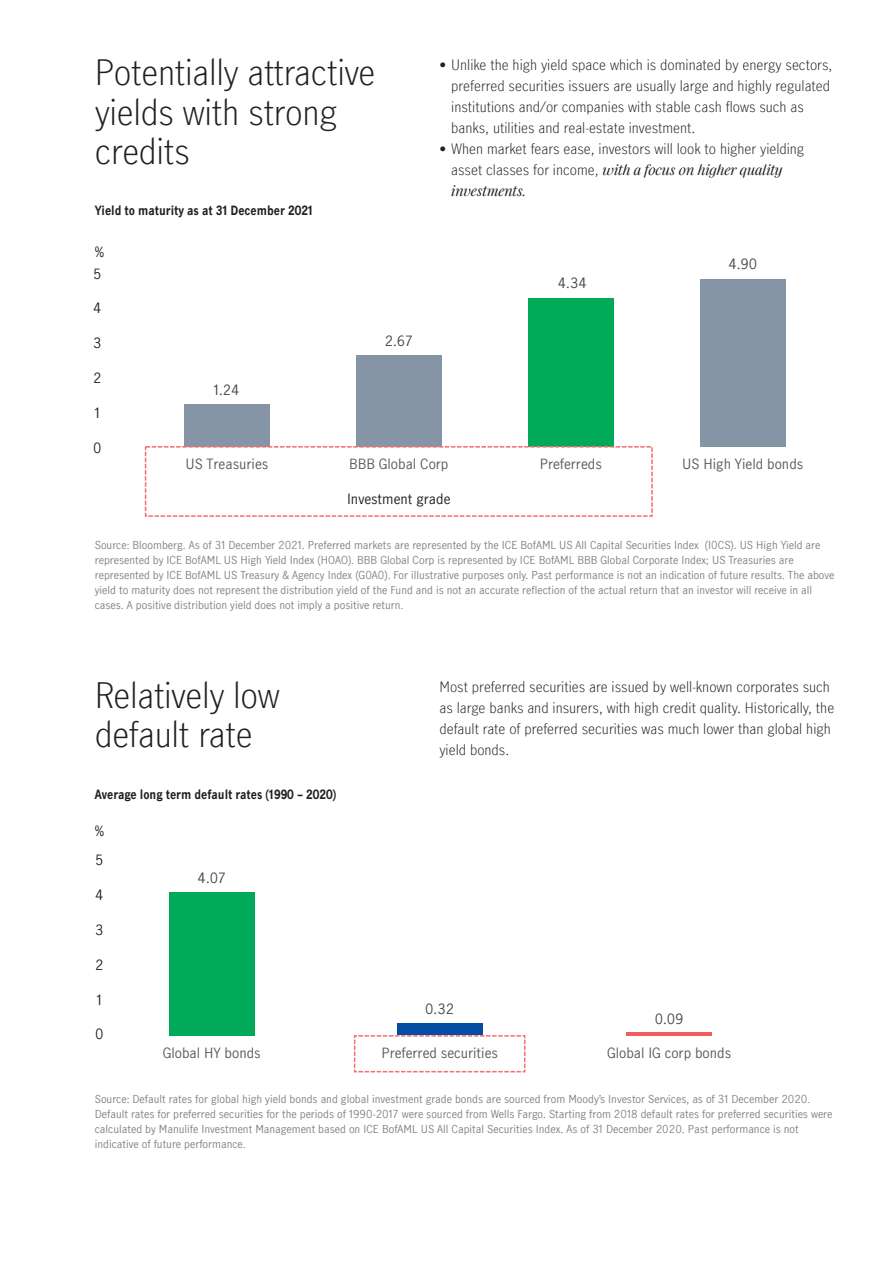
<style>
.page{position:relative;width:893px;height:1263px;background:#fff}
.page>*{position:absolute;margin:0;border:0;box-sizing:border-box;transform-origin:0 0}
.t1{font:300 33px/39.6px "Manulife JH Sans";letter-spacing:-.01em;color:#231f20}
.t2{font:300 13.5px/21px "Manulife JH Sans";color:#231f20}
.t3{font:13.5px "Manulife JH Sans";color:#595a5a}
.t4{font:italic 13.5px/21px "Manulife JH Serif";color:#231f20}
.t5{font:13.5px "Manulife JH Sans";color:#231f20}
.t6{font:13.5px "Manulife JH Sans";color:#414141}
.t7{font:700 12px "Manulife JH Sans";color:#231f20;scale:.89 1}
.t8{font:10.5px/15px "Manulife JH Sans";color:#808285}
.s1{font-family:"Manulife JH Sans";font-weight:300;font-style:normal}
</style>
<div class="page">
<hr style="left:627px;top:1032px;width:85px;height:3px;background:#f15b5b">
<div style="left:397px;top:1023px;width:85px;height:12px;background:#034ea2"></div>
<div style="left:169px;top:892px;width:85px;height:143px;background:#00aa59"></div>
<div style="left:528px;top:298px;width:85px;height:149px;background:#00aa59"></div>
<div style="left:700px;top:279px;width:85px;height:168px;background:#8595a5"></div>
<div style="left:184px;top:404px;width:85px;height:43px;background:#8595a5"></div>
<div style="left:356px;top:356px;width:85px;height:91px;background:#8595a5"></div>
<div style="left:145px;top:446px;width:508px;height:71px;border:2px dashed #f3716d"></div>
<svg style="left:353px;top:1034px;width:173px;height:39px"></svg>
<h1 class="t1" style="left:95px;top:51px;width:282px">Potentially attractive yields with strong credits</h1>
<p class="t7" style="left:95px;top:202px;width:247px">Yield to maturity as at 31 December 2021</p>
<p class="t5" style="left:95px;top:242px;width:11px">%</p>
<p class="t5" style="left:93px;top:264px;width:10px">5</p>
<p class="t5" style="left:93px;top:299px;width:10px">4</p>
<p class="t5" style="left:93px;top:333px;width:10px">3</p>
<p class="t5" style="left:93px;top:368px;width:10px">2</p>
<p class="t5" style="left:95px;top:403px;width:7px">1</p>
<p class="t5" style="left:93px;top:438px;width:10px">0</p>
<p class="t6" style="left:214px;top:380px;width:27px">1.24</p>
<p class="t6" style="left:385px;top:331px;width:30px">2.67</p>
<p class="t2" style="left:451px;top:53px;width:383px;text-indent:-12px">• Unlike the high yield space which is dominated by energy sectors, preferred securities issuers are usually large and highly regulated institutions and/or companies with stable cash flows such as banks, utilities and real-estate investment.</p>
<p class="t2" style="left:439px;top:137px;width:366px">• When market fears ease, investors will look to higher yielding</p>
<p class="t4" style="left:451px;top:158px;width:333px"><span class="s1">asset classes for income,</span> with a focus on higher quality investments.</p>
<p class="t6" style="left:558px;top:273px;width:30px">4.34</p>
<p class="t6" style="left:728px;top:254px;width:30px">4.90</p>
<p class="t3" style="left:185px;top:455px;width:84px">US Treasuries</p>
<p class="t3" style="left:349px;top:455px;width:101px">BBB Global Corp</p>
<p class="t3" style="left:540px;top:455px;width:64px">Preferreds</p>
<p class="t3" style="left:682px;top:455px;width:123px">US High Yield bonds</p>
<p class="t5" style="left:347px;top:490px;width:105px">Investment grade</p>
<p class="t8" style="left:95px;top:537px;width:741px">Source: Bloomberg. As of 31 December 2021. Preferred markets are represented by the ICE BofAML US All Capital Securities Index (I0CS). US High Yield are represented by ICE BofAML US High Yield Index (HOAO). BBB Global Corp is represented by ICE BofAML BBB Global Corporate Index; US Treasuries are represented by ICE BofAML US Treasury &amp; Agency Index (G0A0). For illustrative purposes only. Past performance is not an indication of future results. The above yield to maturity does not represent the distribution yield of the Fund and is not an accurate reflection of the actual return that an investor will receive in all cases. A positive distribution yield does not imply a positive return.</p>
<h1 class="t1" style="left:95px;top:674px;width:186px">Relatively low default rate</h1>
<p class="t7" style="left:95px;top:785px;width:273px">Average long term default rates (1990 – 2020)</p>
<p class="t5" style="left:95px;top:821px;width:11px">%</p>
<p class="t5" style="left:95px;top:850px;width:10px">5</p>
<p class="t5" style="left:95px;top:885px;width:10px">4</p>
<p class="t5" style="left:95px;top:920px;width:10px">3</p>
<p class="t5" style="left:95px;top:955px;width:10px">2</p>
<p class="t5" style="left:97px;top:990px;width:7px">1</p>
<p class="t5" style="left:95px;top:1024px;width:10px">0</p>
<p class="t6" style="left:198px;top:868px;width:30px">4.07</p>
<p class="t2" style="left:439px;top:676px;width:396px">Most preferred securities are issued by well-known corporates such as large banks and insurers, with high credit quality. Historically, the default rate of preferred securities was much lower than global high yield bonds.</p>
<p class="t6" style="left:425px;top:999px;width:30px">0.32</p>
<p class="t6" style="left:655px;top:1009px;width:30px">0.09</p>
<p class="t3" style="left:163px;top:1043px;width:99px">Global HY bonds</p>
<p class="t3" style="left:381px;top:1043px;width:118px">Preferred securities</p>
<p class="t3" style="left:607px;top:1043px;width:126px">Global IG corp bonds</p>
<p class="t8" style="left:95px;top:1090px;width:739px">Source: Default rates for global high yield bonds and global investment grade bonds are sourced from Moody’s Investor Services, as of 31 December 2020.<br>Default rates for preferred securities for the periods of 1990-2017 were sourced from Wells Fargo. Starting from 2018 default rates for preferred securities were calculated by Manulife Investment Management based on ICE BofAML US All Capital Securities Index. As of 31 December 2020. Past performance is not indicative of future performance.</p>
</div>
